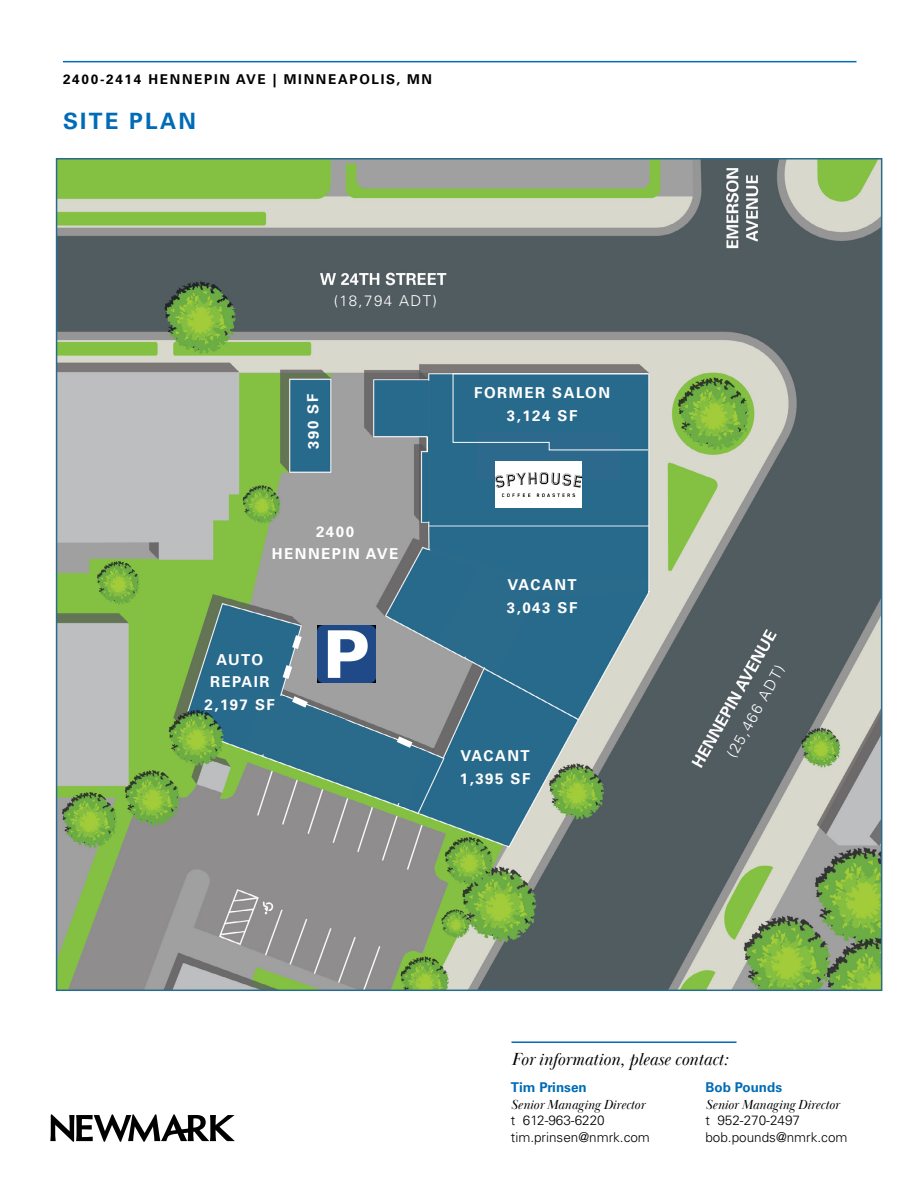
<style>
.page{position:relative;width:918px;height:1188px;background:#fff}
.page>*{position:absolute;margin:0;border:0;box-sizing:border-box;transform-origin:0 0}
.t1{font:700 22.5px "Univers LT Pro 65";letter-spacing:.1em;color:#006bb7}
.t2{font:italic 18px "Baskerville Display PT";color:#000}
.t3{font:700 15px/22.5px "Univers LT Pro 65";letter-spacing:.1em;color:#fff;text-align:center}
.t4{font:300 15px "Univers LT Pro 45";letter-spacing:.1em;color:#fff}
.t5{font:300 13.5px/16.5px "Univers LT Pro 45";color:#000}
.t6{font:italic 13.5px "Baskerville Display PT";color:#000}
.t7{font:700 13.5px "Univers LT Pro 65";letter-spacing:.125em;color:#000}
.t8{font:700 13.5px "Univers LT Pro 65";color:#006bb7}
</style>
<div class="page">
<hr style="left:63px;top:61px;width:793px;height:1px;background:#006bb7">
<img style="left:59px;top:161px;width:820px;height:827px">
<div style="left:477px;top:432px;width:144px;height:49px;background:#2d688d"></div>
<div style="left:495px;top:461px;width:87px;height:47px;background:#fff"></div>
<img style="left:495px;top:473px;width:87px;height:23px">
<div style="left:452px;top:373px;width:197px;height:78px;background:#286a8c"></div>
<svg style="left:424px;top:376px;width:11px;height:150px;background:#306d8d"></svg>
<svg style="left:244px;top:541px;width:418px;height:265px;background:#5d8391"></svg>
<hr style="left:512px;top:1041px;width:225px;height:2px;background:#006bb7">
<svg style="left:50px;top:1114px;width:185px;height:27px"></svg>
<p class="t7" style="left:63px;top:70px;width:371px">2400-2414 HENNEPIN AVE | MINNEAPOLIS, MN</p>
<h1 class="t1" style="left:63px;top:105px;width:135px">SITE PLAN</h1>
<p class="t4" style="left:334px;top:291px;width:105px">(18,794 ADT)</p>
<p class="t3" style="left:302px;top:449px;width:57px;rotate:-91deg">390 SF</p>
<p class="t3" style="left:272px;top:520px;width:128px">2400<br>HENNEPIN AVE</p>
<p class="t3" style="left:205px;top:648px;width:72px">AUTO<br>REPAIR<br>2,197 SF</p>
<p class="t3" style="left:474px;top:381px;width:137px">FORMER SALON<br>3,124 SF</p>
<p class="t3" style="left:507px;top:573px;width:72px;text-align:left">VACANT<br>3,043 SF</p>
<p class="t3" style="left:460px;top:744px;width:72px;text-align:left">VACANT<br>1,395 SF</p>
<p class="t4" style="left:722px;top:752px;width:105px;rotate:-61deg">(25,466 ADT)</p>
<p class="t2" style="left:512px;top:1048px;width:218px">For information, please contact:</p>
<p class="t8" style="left:705px;top:1078px;width:78px">Bob Pounds</p>
<p class="t6" style="left:705px;top:1097px;width:135px">Senior Managing Director</p>
<p class="t5" style="left:705px;top:1112px;width:144px">t 952-270-2497 bob.pounds@nmrk.com</p>
<p class="t8" style="left:511px;top:1078px;width:77px">Tim Prinsen</p>
<p class="t6" style="left:511px;top:1097px;width:135px">Senior Managing Director</p>
<p class="t5" style="left:511px;top:1112px;width:141px">t 612-963-6220 tim.prinsen@nmrk.com</p>
</div>
